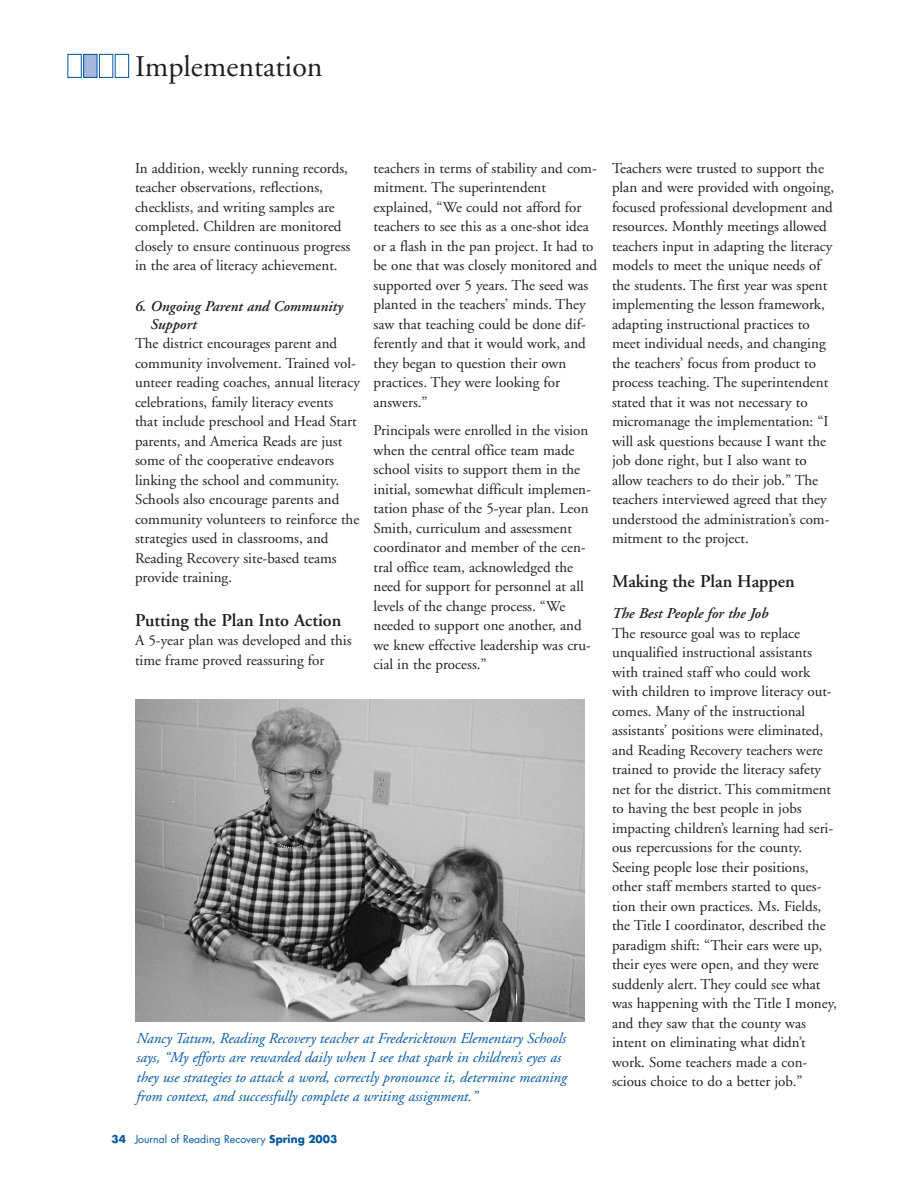
<style>
.page{position:relative;width:918px;height:1188px;background:#fff}
.page>*{position:absolute;margin:0;border:0;box-sizing:border-box;transform-origin:0 0}
.t1{font:30px "Adobe Garamond";color:#201f20}
.t2{font:600 18px "Adobe Garamond";color:#201f20}
.t3{font:15px/19.5px "Adobe Garamond";color:#201f20}
.t4{font:italic 15px/19.5px "Adobe Garamond";color:#0055a0}
.t5{font:italic 600 15px/18px "Adobe Garamond";color:#201f20}
.t6{font:10.5px "Futura";color:#0055a0}
.s1{font-weight:700}
</style>
<div class="page">
<div style="left:68px;top:54px;width:14px;height:24px;border:1px solid #0055a0"></div>
<svg style="left:83px;top:54px;width:46px;height:24px"></svg>
<img style="left:135px;top:699px;width:450px;height:323px">
<h1 class="t1" style="left:135px;top:54px;width:189px">Implementation</h1>
<p class="t3" style="left:135px;top:160px;width:217px">In addition, weekly running records, teacher observations, reflections, checklists, and writing samples are completed. Children are monitored closely to ensure continuous progress in the area of literacy achievement.</p>
<p class="t5" style="left:151px;top:298px;width:194px;text-indent:-16px">6. Ongoing Parent and Community<br>Support</p>
<p class="t3" style="left:135px;top:335px;width:226px">The district encourages parent and community involvement. Trained vol&shy;unteer reading coaches, annual literacy celebrations, family literacy events that include preschool and Head Start parents, and America Reads are just some of the cooperative endeavors linking the school and community.<br>Schools also encourage parents and community volunteers to reinforce the strategies used in classrooms, and Reading Recovery site-based teams provide training.</p>
<p class="t2" style="left:135px;top:613px;width:208px">Putting the Plan Into Action</p>
<p class="t3" style="left:135px;top:632px;width:218px">A 5-year plan was developed and this time frame proved reassuring for</p>
<p class="t3" style="left:374px;top:160px;width:225px">teachers in terms of stability and com&shy;mitment. The superintendent explained, “We could not afford for teachers to see this as a one-shot idea or a flash in the pan project. It had to be one that was closely monitored and supported over 5 years. The seed was planted in the teachers’ minds. They saw that teaching could be done dif&shy;ferently and that it would work, and they began to question their own practices. They were looking for answers.”</p>
<p class="t3" style="left:374px;top:422px;width:219px">Principals were enrolled in the vision when the central office team made school visits to support them in the initial, somewhat difficult implemen&shy;tation phase of the 5-year plan. Leon Smith, curriculum and assessment coordinator and member of the cen&shy;tral office team, acknowledged the need for support for personnel at all levels of the change process. “We needed to support one another, and we knew effective leadership was cru&shy;cial in the process.”</p>
<p class="t4" style="left:136px;top:1030px;width:432px">Nancy Tatum, Reading Recovery teacher at Fredericktown Elementary Schools says, “My efforts are rewarded daily when I see that spark in children’s eyes as they use strategies to attack a word, correctly pronounce it, determine meaning from context, and successfully complete a writing assignment.”</p>
<p class="t6" style="left:112px;top:1134px;width:227px"><span class="s1">34</span> Journal of Reading Recovery <span class="s1">Spring 2003</span></p>
<p class="t3" style="left:612px;top:160px;width:224px">Teachers were trusted to support the plan and were provided with ongoing, focused professional development and resources. Monthly meetings allowed teachers input in adapting the literacy models to meet the unique needs of the students. The first year was spent implementing the lesson framework, adapting instructional practices to meet individual needs, and changing the teachers’ focus from product to process teaching. The superintendent stated that it was not necessary to micromanage the implementation: “I will ask questions because I want the job done right, but I also want to allow teachers to do their job.” The teachers interviewed agreed that they understood the administration’s com&shy;mitment to the project.</p>
<p class="t2" style="left:612px;top:574px;width:184px">Making the Plan Happen</p>
<p class="t5" style="left:612px;top:606px;width:158px">The Best People for the Job</p>
<p class="t3" style="left:612px;top:625px;width:226px">The resource goal was to replace unqualified instructional assistants with trained staff who could work with children to improve literacy out&shy;comes. Many of the instructional assistants’ positions were eliminated, and Reading Recovery teachers were trained to provide the literacy safety net for the district. This commitment to having the best people in jobs impacting children’s learning had seri&shy;ous repercussions for the county.<br>Seeing people lose their positions, other staff members started to ques&shy;tion their own practices. Ms. Fields, the Title I coordinator, described the paradigm shift: “Their ears were up, their eyes were open, and they were suddenly alert. They could see what was happening with the Title I money, and they saw that the county was intent on eliminating what didn’t work. Some teachers made a con&shy;scious choice to do a better job.”</p>
</div>
